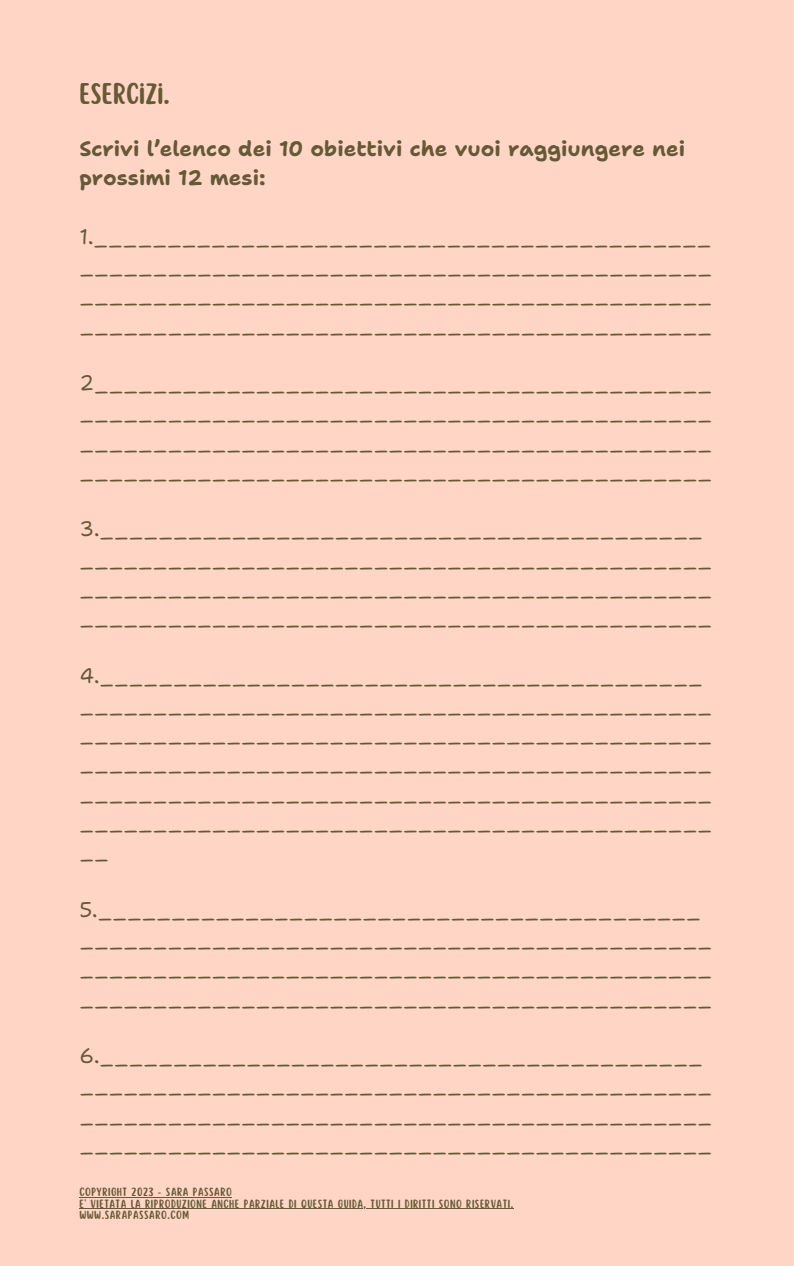
<style>
.page{position:relative;width:794px;height:1266px;background:#fff}
.page>*{position:absolute;margin:0;border:0;box-sizing:border-box;transform-origin:0 0}
.t1{font:26.25px "Scripter";color:#655938}
.t2{font:21px/29.2px "Shantell Sans";color:#655938}
.t3{font:700 21px/29.2px "Shantell Sans";color:#655938}
.t4{font:10.5px "Scripter";letter-spacing:.05em;color:#655938}
</style>
<div class="page">
<div style="left:0;top:0;width:793px;height:1266px;background:#ffd6c6"></div>
<hr style="left:79px;top:1197px;width:153px;height:1px;background:#655938">
<hr style="left:79px;top:1208px;width:434px;height:1px;background:#655938">
<h1 class="t1" style="left:79px;top:80px;width:92px">ESERCIZI.</h1>
<p class="t3" style="left:79px;top:134px;width:605px">Scrivi l’elenco dei 10 obiettivi che vuoi raggiungere nei prossimi 12 mesi:</p>
<h3 class="t2" style="left:79px;top:222px;width:633px;text-align:justify">1.__________________________________________ ___________________________________________ ___________________________________________ ___________________________________________</h3>
<h3 class="t2" style="left:79px;top:368px;width:631px;text-align:justify">2__________________________________________ ___________________________________________ ___________________________________________ ___________________________________________</h3>
<h3 class="t2" style="left:79px;top:514px;width:631px">3._________________________________________ ___________________________________________ ___________________________________________ ___________________________________________</h3>
<h3 class="t2" style="left:79px;top:661px;width:631px">4._________________________________________ ___________________________________________ ___________________________________________ ___________________________________________ ___________________________________________ ___________________________________________ __</h3>
<h3 class="t2" style="left:79px;top:895px;width:631px">5._________________________________________ ___________________________________________ ___________________________________________ ___________________________________________</h3>
<h3 class="t2" style="left:79px;top:1041px;width:631px">6._________________________________________ ___________________________________________ ___________________________________________ ___________________________________________</h3>
<p class="t4" style="left:79px;top:1186px;width:154px">COPYRIGHT 2023 - SARA PASSARO</p>
<p class="t4" style="left:79px;top:1198px;width:435px">E' VIETATA LA RIPRODUZIONE ANCHE PARZIALE DI QUESTA GUIDA, TUTTI I DIRITTI SONO RISERVATI.</p>
<p class="t4" style="left:79px;top:1209px;width:111px">WWW.SARAPASSARO.COM</p>
</div>
